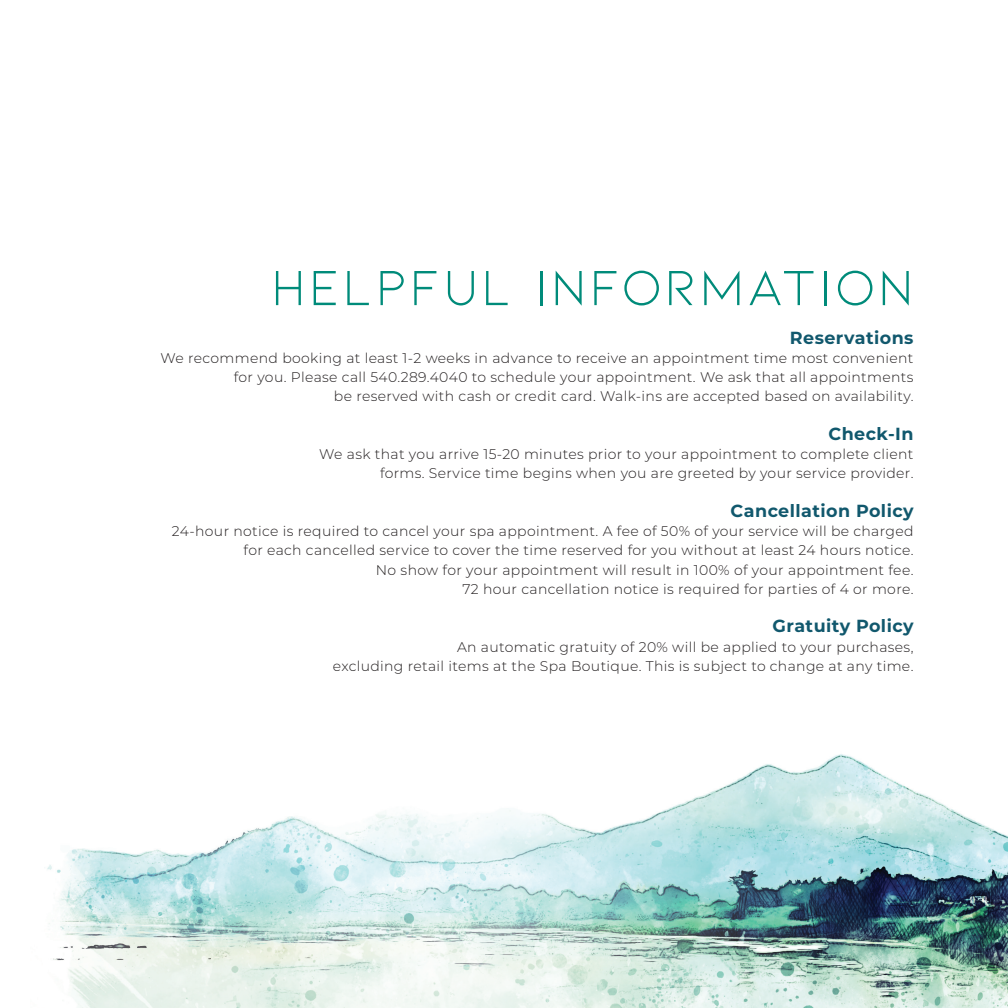
<style>
.page{position:relative;width:1008px;height:1008px;background:#fff}
.page>*{position:absolute;margin:0;border:0;box-sizing:border-box;transform-origin:0 0}
.t1{font:52.5px "Kiona";letter-spacing:.05em;color:#008b7a}
.t2{font:700 17.5px "Montserrat";letter-spacing:.025em;color:#11586d}
.t3{font:300 14px/19.2px "Montserrat";letter-spacing:.025em;color:#231f20;text-align:right}
</style>
<div class="page">
<img style="left:47px;top:754px;width:961px;height:254px">
<h1 class="t1" style="left:271px;top:258px;width:644px">HELPFUL INFORMATION</h1>
<p class="t2" style="left:790px;top:325px;width:125px">Reservations</p>
<p class="t3" style="left:161px;top:348px;width:754px">We recommend booking at least 1-2 weeks in advance to receive an appointment time most convenient for you. Please call 540.289.4040 to schedule your appointment. We ask that all appointments<br>be reserved with cash or credit card. Walk-ins are accepted based on availability.</p>
<p class="t2" style="left:828px;top:421px;width:87px">Check-In</p>
<p class="t3" style="left:319px;top:444px;width:596px">We ask that you arrive 15-20 minutes prior to your appointment to complete client forms. Service time begins when you are greeted by your service provider.</p>
<p class="t2" style="left:731px;top:498px;width:184px">Cancellation Policy</p>
<p class="t3" style="left:172px;top:521px;width:743px">24-hour notice is required to cancel your spa appointment. A fee of 50% of your service will be charged for each cancelled service to cover the time reserved for you without at least 24 hours notice.<br>No show for your appointment will result in 100% of your appointment fee.<br>72 hour cancellation notice is required for parties of 4 or more.</p>
<p class="t2" style="left:773px;top:614px;width:142px">Gratuity Policy</p>
<p class="t3" style="left:333px;top:637px;width:582px">An automatic gratuity of 20% will be applied to your purchases,<br>excluding retail items at the Spa Boutique. This is subject to change at any time.</p>
</div>
